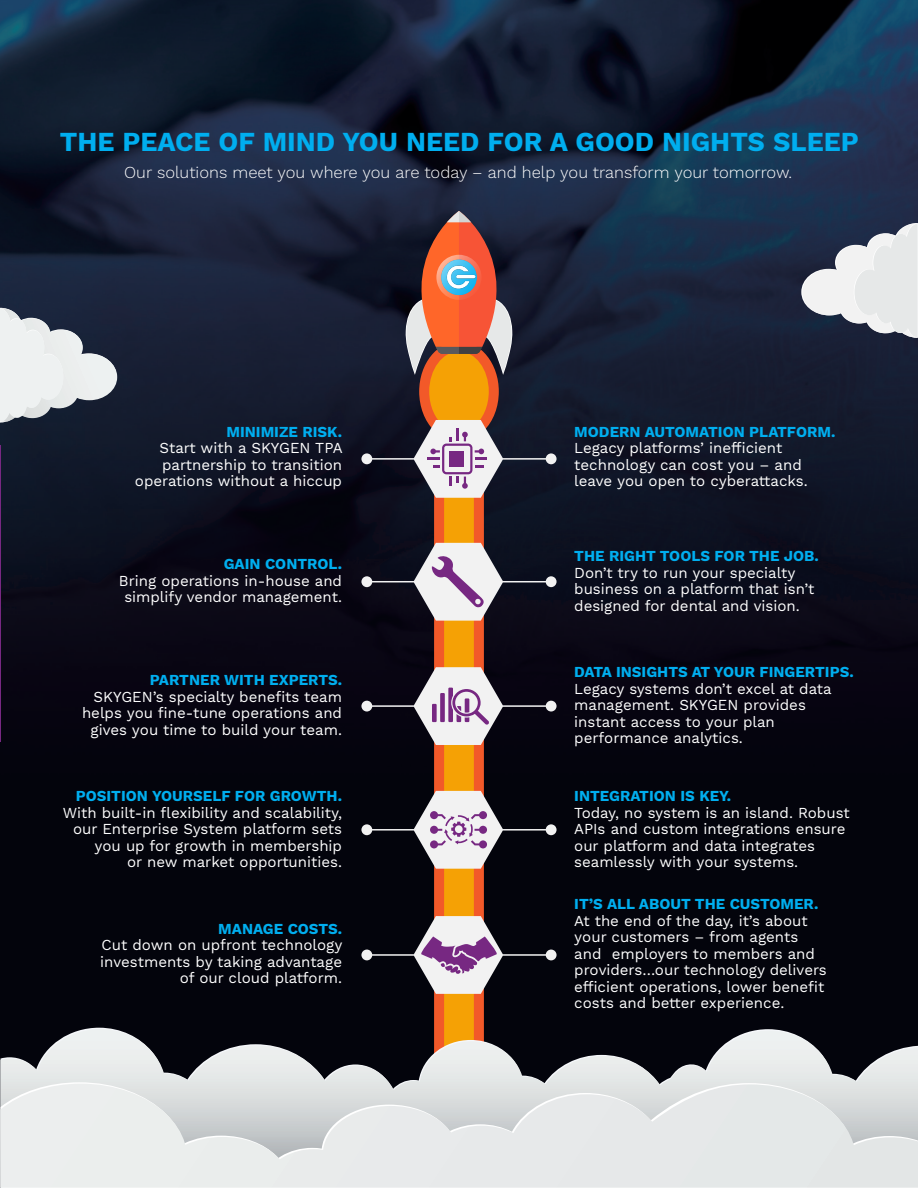
<style>
.page{position:relative;width:918px;height:1188px;background:#fff}
.page>*{position:absolute;margin:0;border:0;box-sizing:border-box;transform-origin:0 0}
.t1{font:700 27px "Work Sans";color:#00aeef}
.t2{font:300 16.5px "Work Sans";color:#fff}
.t3{font:15px/16.5px "Work Sans";color:#fff}
.t4{font:700 15px "Work Sans";color:#00aeef}
</style>
<div class="page">
<img style="left:0;top:0;width:918px;height:1188px">
<svg style="left:801px;top:223px;width:117px;height:115px"></svg>
<svg style="left:0;top:308px;width:117px;height:115px;background:#a3a9b0"></svg>
<svg style="left:419px;top:375px;width:80px;height:653px;background:#271316"></svg>
<svg style="left:429px;top:375px;width:60px;height:653px;background:#d57711"></svg>
<svg style="left:393px;top:211px;width:132px;height:164px;background:#814e43"></svg>
<img style="left:436px;top:255px;width:46px;height:45px">
<img style="left:441px;top:260px;width:36px;height:35px;border-radius:18px">
<img style="left:442px;top:260px;width:34px;height:34px">
<svg style="left:361px;top:420px;width:196px;height:78px"></svg>
<div style="left:449px;top:451px;width:15px;height:15px;background:#772882"></div>
<svg style="left:361px;top:543px;width:196px;height:78px"></svg>
<svg style="left:361px;top:667px;width:196px;height:78px"></svg>
<svg style="left:361px;top:791px;width:196px;height:78px"></svg>
<svg style="left:361px;top:916px;width:196px;height:78px"></svg>
<svg style="left:1px;top:1029px;width:917px;height:53px;background:#77787a"></svg>
<svg style="left:1px;top:1084px;width:917px;height:104px;background:#e2e5e5"></svg>
<hr style="left:0;top:446px;width:1px;height:296px;background:#772882">
<p class="t1" style="left:60px;top:127px;width:801px">THE PEACE OF MIND YOU NEED FOR A GOOD NIGHTS SLEEP</p>
<p class="t2" style="left:124px;top:163px;width:669px">Our solutions meet you where you are today – and help you transform your tomorrow.</p>
<p class="t4" style="left:226px;top:423px;width:117px">MINIMIZE RISK.</p>
<p class="t3" style="left:135px;top:441px;width:209px;text-align:right">Start with a SKYGEN TPA partnership to transition operations without a hiccup</p>
<p class="t4" style="left:224px;top:556px;width:120px">GAIN CONTROL.</p>
<p class="t3" style="left:119px;top:573px;width:225px;text-align:center">Bring operations in-house and simplify vendor management.</p>
<p class="t4" style="left:150px;top:671px;width:194px">PARTNER WITH EXPERTS.</p>
<p class="t3" style="left:82px;top:689px;width:262px;text-align:right">SKYGEN’s specialty benefits team helps you fine-tune operations and gives you time to build your team.</p>
<p class="t4" style="left:76px;top:787px;width:268px">POSITION YOURSELF FOR GROWTH.</p>
<p class="t3" style="left:63px;top:805px;width:281px;text-align:right">With built-in flexibility and scalability, our Enterprise System platform sets you up for growth in membership<br>or new market opportunities.</p>
<p class="t4" style="left:218px;top:920px;width:125px">MANAGE COSTS.</p>
<p class="t3" style="left:100px;top:938px;width:244px;text-align:right">Cut down on upfront technology investments by taking advantage of our cloud platform.</p>
<p class="t4" style="left:574px;top:423px;width:263px">MODERN AUTOMATION PLATFORM.</p>
<p class="t3" style="left:574px;top:441px;width:235px">Legacy platforms’ inefficient technology can cost you – and leave you open to cyberattacks.</p>
<p class="t4" style="left:574px;top:547px;width:246px">THE RIGHT TOOLS FOR THE JOB.</p>
<p class="t3" style="left:574px;top:565px;width:242px">Don’t try to run your specialty business on a platform that isn’t designed for dental and vision.</p>
<p class="t4" style="left:574px;top:663px;width:281px">DATA INSIGHTS AT YOUR FINGERTIPS.</p>
<p class="t3" style="left:574px;top:681px;width:259px">Legacy systems don’t excel at data management. SKYGEN provides instant access to your plan performance analytics.</p>
<p class="t4" style="left:574px;top:787px;width:158px">INTEGRATION IS KEY.</p>
<p class="t3" style="left:574px;top:805px;width:277px">Today, no system is an island. Robust APIs and custom integrations ensure our platform and data integrates seamlessly with your systems.</p>
<p class="t4" style="left:574px;top:895px;width:246px">IT’S ALL ABOUT THE CUSTOMER.</p>
<p class="t3" style="left:574px;top:913px;width:254px">At the end of the day, it’s about your customers – from agents and employers to members and providers…our technology delivers efficient operations, lower benefit costs and better experience.</p>
</div>
